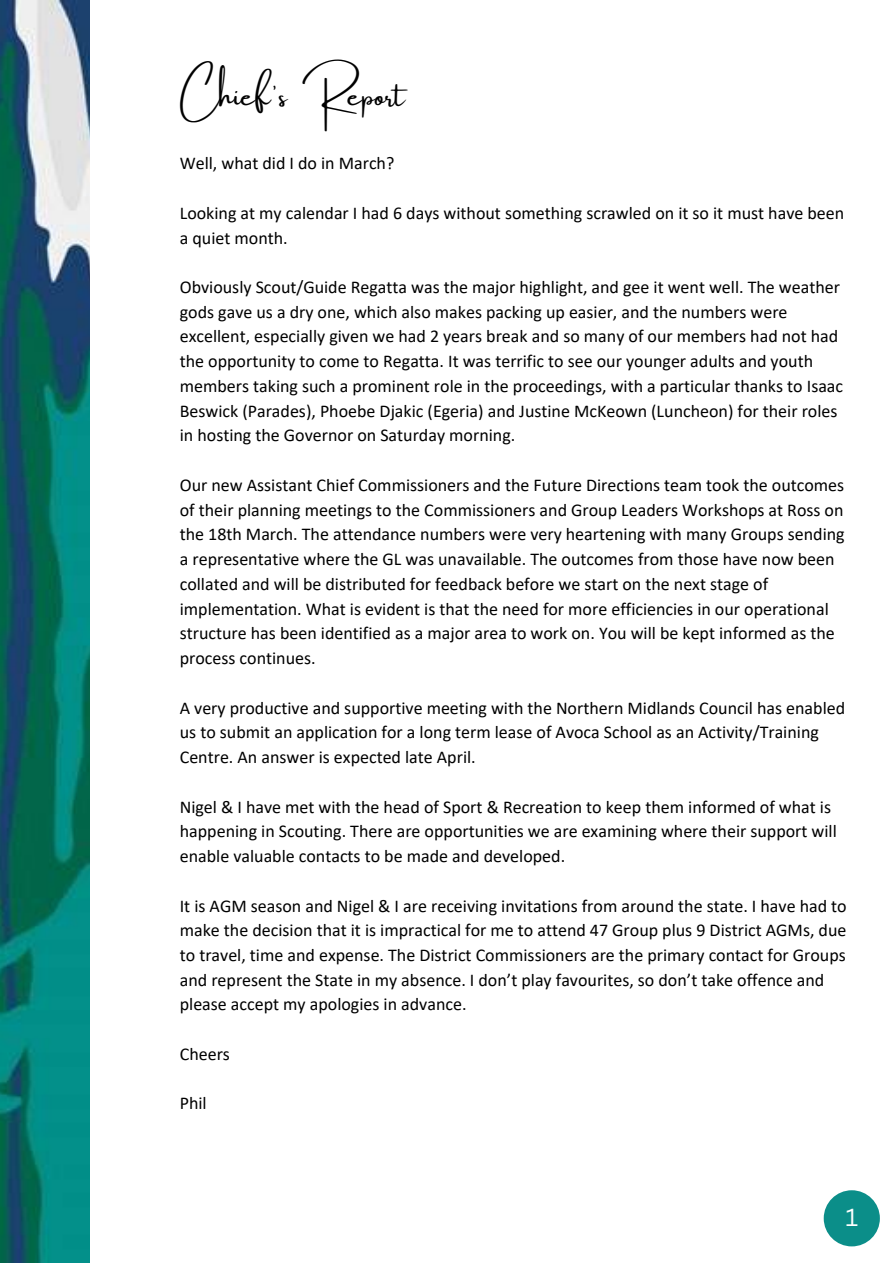
<style>
.page{position:relative;width:893px;height:1264px;background:#fff}
.page>*{position:absolute;margin:0;border:0;box-sizing:border-box;transform-origin:0 0}
.t1{font:30px "Amsterdam One";color:#000}
.t2{font:24px "Canva Sans";color:#fff}
.t3{font:18px/24.8px "Calibri";color:#000}
</style>
<div class="page">
<img style="left:0;top:0;width:89px;height:1262px">
<div style="left:823px;top:1190px;width:56px;height:56px;background:#0b8e89;border-radius:50%"></div>
<h1 class="t1" style="left:180px;top:79px;width:227px">Chief's Report</h1>
<p class="t3" style="left:180px;top:152px;width:216px">Well, what did I do in March?</p>
<p class="t3" style="left:180px;top:202px;width:666px">Looking at my calendar I had 6 days without something scrawled on it so it must have been a quiet month.</p>
<p class="t3" style="left:180px;top:276px;width:665px">Obviously Scout/Guide Regatta was the major highlight, and gee it went well. The weather gods gave us a dry one, which also makes packing up easier, and the numbers were excellent, especially given we had 2 years break and so many of our members had not had the opportunity to come to Regatta. It was terrific to see our younger adults and youth members taking such a prominent role in the proceedings, with a particular thanks to Isaac Beswick (Parades), Phoebe Djakic (Egeria) and Justine McKeown (Luncheon) for their roles in hosting the Governor on Saturday morning.</p>
<p class="t3" style="left:180px;top:474px;width:666px">Our new Assistant Chief Commissioners and the Future Directions team took the outcomes of their planning meetings to the Commissioners and Group Leaders Workshops at Ross on the 18th March. The attendance numbers were very heartening with many Groups sending a representative where the GL was unavailable. The outcomes from those have now been collated and will be distributed for feedback before we start on the next stage of implementation. What is evident is that the need for more efficiencies in our operational structure has been identified as a major area to work on. You will be kept informed as the process continues.</p>
<p class="t3" style="left:180px;top:696px;width:667px">A very productive and supportive meeting with the Northern Midlands Council has enabled us to submit an application for a long term lease of Avoca School as an Activity/Training<br>Centre. An answer is expected late April.</p>
<p class="t3" style="left:180px;top:795px;width:658px">Nigel &amp; I have met with the head of Sport &amp; Recreation to keep them informed of what is happening in Scouting. There are opportunities we are examining where their support will enable valuable contacts to be made and developed.</p>
<p class="t3" style="left:180px;top:894px;width:668px">It is AGM season and Nigel &amp; I are receiving invitations from around the state. I have had to make the decision that it is impractical for me to attend 47 Group plus 9 District AGMs, due to travel, time and expense. The District Commissioners are the primary contact for Groups and represent the State in my absence. I don’t play favourites, so don’t take offence and please accept my apologies in advance.</p>
<p class="t3" style="left:180px;top:1043px;width:52px">Cheers</p>
<p class="t3" style="left:180px;top:1092px;width:28px">Phil</p>
<h2 class="t2" style="left:845px;top:1200px;width:14px">1</h2>
</div>
